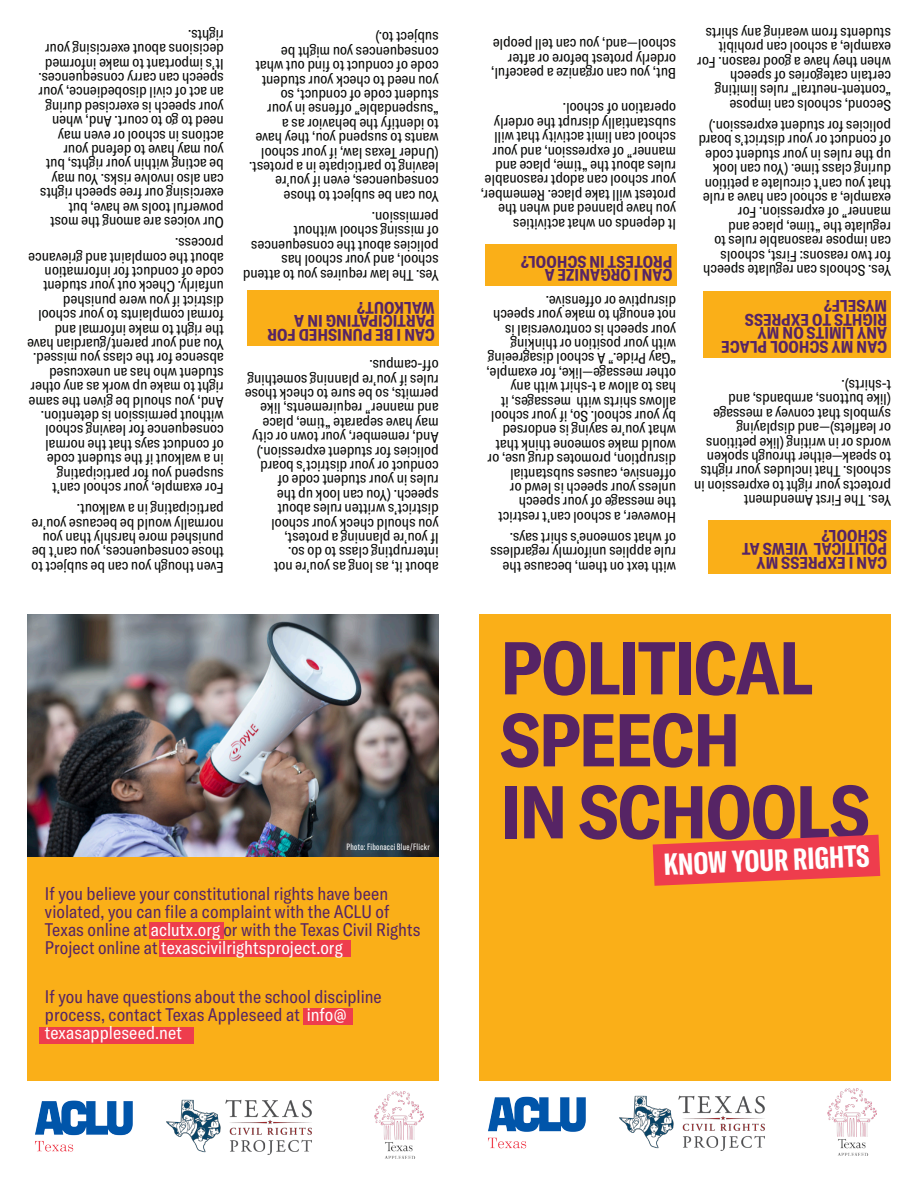
<style>
.page{position:relative;width:918px;height:1188px;background:#fff}
.page>*{position:absolute;margin:0;border:0;box-sizing:border-box;transform-origin:0 0}
.t1{font:700 condensed 73.5px "GT America";letter-spacing:-.015em;color:#562465}
.Text_Box{font:700 extra-condensed 30px "GT America";color:#fff}
.Section_Title_Text_B{font:condensed 18px/18px "GT America";letter-spacing:.005em;color:#562465}
.t2{font:700 condensed 16.5px/13.5px "GT America";letter-spacing:.01em;color:#562465}
.Bullets{font:condensed 15px/14.4px "GT America";color:#040503}
.Body{font:condensed 15px/14.4px "GT America";color:#040503}
.Section_Title_Text_B-2{font:condensed 15px/14.4px "GT America";color:#040503}
.Section_Title_Text_B-3{font:extra-condensed 9px "GT America";letter-spacing:.03em;color:#fff}
.s1{color:#fff}
</style>
<div class="page">
<div style="left:479px;top:614px;width:412px;height:469px;background:#faaf18"></div>
<svg style="left:653px;top:835px;width:227px;height:51px"></svg>
<div style="left:708px;top:520px;width:183px;height:54px;background:#faaf18"></div>
<div style="left:703px;top:291px;width:188px;height:67px;background:#faaf18"></div>
<div style="left:485px;top:244px;width:191px;height:42px;background:#faaf18"></div>
<div style="left:248px;top:290px;width:191px;height:56px;background:#faaf18"></div>
<img style="left:27px;top:614px;width:412px;height:243px">
<div style="left:27px;top:857px;width:412px;height:224px;background:#faaf18"></div>
<div style="left:303px;top:1008px;width:49px;height:16px;background:#ee3d4d"></div>
<div style="left:159px;top:940px;width:192px;height:17px;background:#ee3d4d"></div>
<div style="left:149px;top:923px;width:74px;height:16px;background:#ee3d4d"></div>
<div style="left:39px;top:1027px;width:154px;height:16px;background:#ee3d4d"></div>
<img style="left:35px;top:1100px;width:98px;height:52px">
<img style="left:374px;top:1092px;width:50px;height:66px">
<img style="left:166px;top:1099px;width:146px;height:56px">
<div style="left:474px;top:1082px;width:421px;height:91px;background:#fff"></div>
<img style="left:488px;top:1096px;width:98px;height:53px">
<img style="left:827px;top:1088px;width:50px;height:67px">
<img style="left:619px;top:1095px;width:146px;height:56px">
<p class="Bullets" style="left:224px;top:229px;width:187px;rotate:-180deg">Our voices are among the most powerful tools we have, but exercising our free speech rights can also involve risks. You may be acting within your rights, but you may have to defend your actions in school or even may need to go to court. And, when your speech is exercised during an act of civil disobedience, your speech can carry consequences.<br>It’s important to make informed decisions about exercising your rights.</p>
<p class="Bullets" style="left:224px;top:495px;width:198px;rotate:-180deg">For example, your school can’t suspend you for participating<br>in a walkout if the student code<br>of conduct says that the normal consequence for leaving school without permission is detention.<br>And, you should be given the same right to make up work as any other student who has an unexcused absence for the class you missed.<br>You and your parent/guardian have the right to make informal and formal complaints to your school district if you were punished unfairly. Check out your student code of conduct for information about the complaint and grievance process.</p>
<p class="Bullets" style="left:224px;top:574px;width:194px;rotate:-180deg">Even though you can be subject to those consequences, you can’t be punished more harshly than you normally would be because you’re participating in a walkout.</p>
<p class="Bullets" style="left:439px;top:203px;width:191px;rotate:-180deg">You can be subject to those consequences, even if you’re leaving to participate in a protest. (Under Texas law, if your school wants to suspend you, they have to identify the behavior as a “suspendable” offense in your student code of conduct, so<br>you need to check your student code of conduct to find out what consequences you might be subject to.)</p>
<p class="Bullets" style="left:439px;top:282px;width:197px;rotate:-180deg">Yes. The law requires you to attend school, and your school has policies about the consequences of missing school without permission.</p>
<p class="t2" style="left:435px;top:341px;width:169px;rotate:-180deg">CAN I BE PUNISHED FOR<br>PARTICIPATING IN A<br>WALKOUT?</p>
<p class="Body" style="left:439px;top:574px;width:195px;rotate:-180deg">about it, as long as you’re not interrupting class to do so.<br>If you’re planning a protest,<br>you should check your school district’s written rules about speech. (You can look up the rules in your student code of conduct or your district’s board policies for student expression.)<br>And, remember, your town or city may have separate “time, place and manner” requirements, like permits, so be sure to check those rules if you’re planning something off-campus.</p>
<p class="Section_Title_Text_B-3" style="left:347px;top:841px;width:85px">Photo: Fibonacci Blue/Flickr</p>
<p class="Section_Title_Text_B" style="left:45px;top:884px;width:377px">If you believe your constitutional rights have been violated, you can file a complaint with the ACLU of Texas online at <span class="s1">aclutx.org</span> or with the Texas Civil Rights Project online at <span class="s1">texascivilrightsproject.org</span></p>
<p class="Section_Title_Text_B" style="left:45px;top:988px;width:338px">If you have questions about the school discipline process, contact Texas Appleseed at <span class="s1">info@ texasappleseed.net</span></p>
<p class="Body" style="left:676px;top:80px;width:186px;rotate:-180deg">But, you can organize a peaceful, orderly protest before or after school—and, you can tell people</p>
<p class="Section_Title_Text_B-2" style="left:676px;top:231px;width:197px;rotate:-180deg">It depends on what activities<br>you have planned and when the protest will take place. Remember, your school can adopt reasonable rules about the “time, place and manner” of expression, and your school can limit activity that will substantially disrupt the orderly operation of school.</p>
<p class="t2" style="left:672px;top:282px;width:153px;rotate:-180deg">CAN I ORGANIZE A<br>PROTEST IN SCHOOL?</p>
<p class="Body" style="left:676px;top:524px;width:191px;rotate:-180deg">However, a school can’t restrict the message of your speech unless your speech is lewd or offensive, causes substantial disruption, promotes drug use, or would make someone think that what you’re saying is endorsed by your school. So, if your school allows shirts with messages, it has to allow a t-shirt with any other message—like, for example, “Gay Pride.” A school disagreeing with your position or thinking your speech is controversial is not enough to make your speech disruptive or offensive.</p>
<p class="Body" style="left:676px;top:574px;width:187px;rotate:-180deg">with text on them, because the rule applies uniformly regardless of what someone’s shirt says.</p>
<p class="Body" style="left:891px;top:112px;width:195px;rotate:-180deg">Second, schools can impose “content-neutral” rules limiting certain categories of speech when they have a good reason. For example, a school can prohibit students from wearing any shirts</p>
<p class="Body" style="left:891px;top:277px;width:194px;rotate:-180deg">Yes. Schools can regulate speech for two reasons: First, schools can impose reasonable rules to regulate the “time, place and manner” of expression. For example, a school can have a rule that you can’t circulate a petition during class time. (You can look up the rules in your student code of conduct or your district’s board policies for student expression.)</p>
<p class="t2" style="left:887px;top:353px;width:167px;rotate:-180deg">CAN MY SCHOOL PLACE<br>ANY LIMITS ON MY<br>RIGHTS TO EXPRESS<br>MYSELF?</p>
<p class="Bullets" style="left:891px;top:508px;width:198px;rotate:-180deg">Yes. The First Amendment protects your right to expression in schools. That includes your rights to speak—either through spoken words or in writing (like petitions or leaflets)—and displaying symbols that convey a message (like buttons, armbands, and t-shirts).</p>
<p class="t2" style="left:887px;top:570px;width:147px;rotate:-180deg">CAN I EXPRESS MY<br>POLITICAL VIEWS AT<br>SCHOOL?</p>
<p class="t1" style="left:501px;top:623px;width:314px">POLITICAL</p>
<p class="t1" style="left:501px;top:695px;width:241px">SPEECH</p>
<p class="t1" style="left:501px;top:767px;width:371px">IN SCHOOLS</p>
<p class="Text_Box" style="left:663px;top:848px;width:207px;rotate:-3deg">KNOW YOUR RIGHTS</p>
</div>
